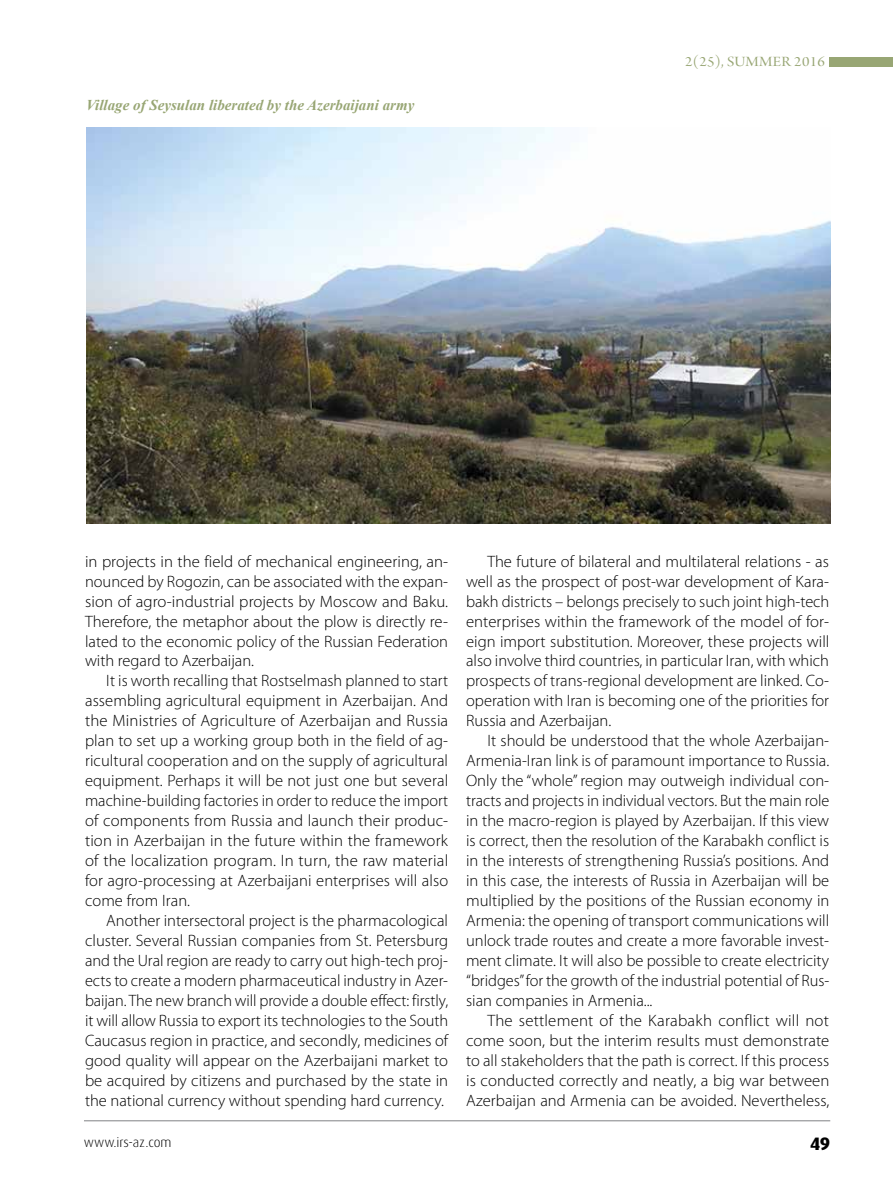
<style>
.page{position:relative;width:893px;height:1191px;background:#fff}
.page>*{position:absolute;margin:0;border:0;box-sizing:border-box;transform-origin:0 0}
.t1{font:800 18px "Dax Pro";color:#000}
.t2{font:300 16.5px/20px "Myriad Pro";color:#000;text-align:justify}
.t3{font:italic 700 15px "Times New Roman";color:#98a674}
.t4{font:15px "Arno Pro Display";letter-spacing:.02em;color:#98a674;scale:1.1 1}
.t5{font:300 13.5px "Dax Pro";color:#000}
</style>
<div class="page">
<hr style="left:84px;top:1120px;width:746px;height:1px;background:#808285">
<div style="left:829px;top:57px;width:64px;height:9px;background:#98a674"></div>
<img style="left:86px;top:128px;width:744px;height:396px">
<p class="t3" style="left:86px;top:94px;width:330px">Village of Seysulan liberated by the Azerbaijani army</p>
<p class="t4" style="left:685px;top:53px;width:129px">2(25), SUMMER 2016</p>
<p class="t2" style="left:85px;top:551px;width:365px">in projects in the field of mechanical engineering, an&shy;nounced by Rogozin, can be associated with the expan&shy;sion of agro-industrial projects by Moscow and Baku.<br>Therefore, the metaphor about the plow is directly re&shy;lated to the economic policy of the Russian Federation with regard to Azerbaijan.</p>
<p class="t2" style="left:85px;top:671px;width:365px;text-indent:21px">It is worth recalling that Rostselmash planned to start assembling agricultural equipment in Azerbaijan. And the Ministries of Agriculture of Azerbaijan and Russia plan to set up a working group both in the field of ag&shy;ricultural cooperation and on the supply of agricultural equipment. Perhaps it will be not just one but several machine-building factories in order to reduce the import of components from Russia and launch their produc&shy;tion in Azerbaijan in the future within the framework of the localization program. In turn, the raw material for agro-processing at Azerbaijani enterprises will also come from Iran.</p>
<p class="t2" style="left:85px;top:910px;width:365px;text-indent:21px">Another intersectoral project is the pharmacological cluster. Several Russian companies from St. Petersburg and the Ural region are ready to carry out high-tech proj&shy;ects to create a modern pharmaceutical industry in Azer&shy;baijan. The new branch will provide a double effect: firstly, it will allow Russia to export its technologies to the South Caucasus region in practice, and secondly, medicines of good quality will appear on the Azerbaijani market to be acquired by citizens and purchased by the state in the national currency without spending hard currency.</p>
<p class="t2" style="left:466px;top:551px;width:365px;text-indent:21px">The future of bilateral and multilateral relations - as well as the prospect of post-war development of Kara&shy;bakh districts – belongs precisely to such joint high-tech enterprises within the framework of the model of for&shy;eign import substitution. Moreover, these projects will also involve third countries, in particular Iran, with which prospects of trans-regional development are linked. Co&shy;operation with Iran is becoming one of the priorities for Russia and Azerbaijan.</p>
<p class="t2" style="left:466px;top:731px;width:365px;text-indent:21px">It should be understood that the whole Azerbaijan-Armenia-Iran link is of paramount importance to Russia.<br>Only the “whole” region may outweigh individual con&shy;tracts and projects in individual vectors. But the main role in the macro-region is played by Azerbaijan. If this view is correct, then the resolution of the Karabakh conflict is in the interests of strengthening Russia’s positions. And in this case, the interests of Russia in Azerbaijan will be multiplied by the positions of the Russian economy in Armenia: the opening of transport communications will unlock trade routes and create a more favorable invest&shy;ment climate. It will also be possible to create electricity “bridges” for the growth of the industrial potential of Rus&shy;sian companies in Armenia...</p>
<p class="t2" style="left:466px;top:1010px;width:365px;text-indent:21px">The settlement of the Karabakh conflict will not come soon, but the interim results must demonstrate to all stakeholders that the path is correct. If this process is conducted correctly and neatly, a big war between Azerbaijan and Armenia can be avoided. Nevertheless,</p>
<p class="t5" style="left:84px;top:1133px;width:89px">www.irs-az.com</p>
<p class="t1" style="left:810px;top:1131px;width:22px">49</p>
</div>
